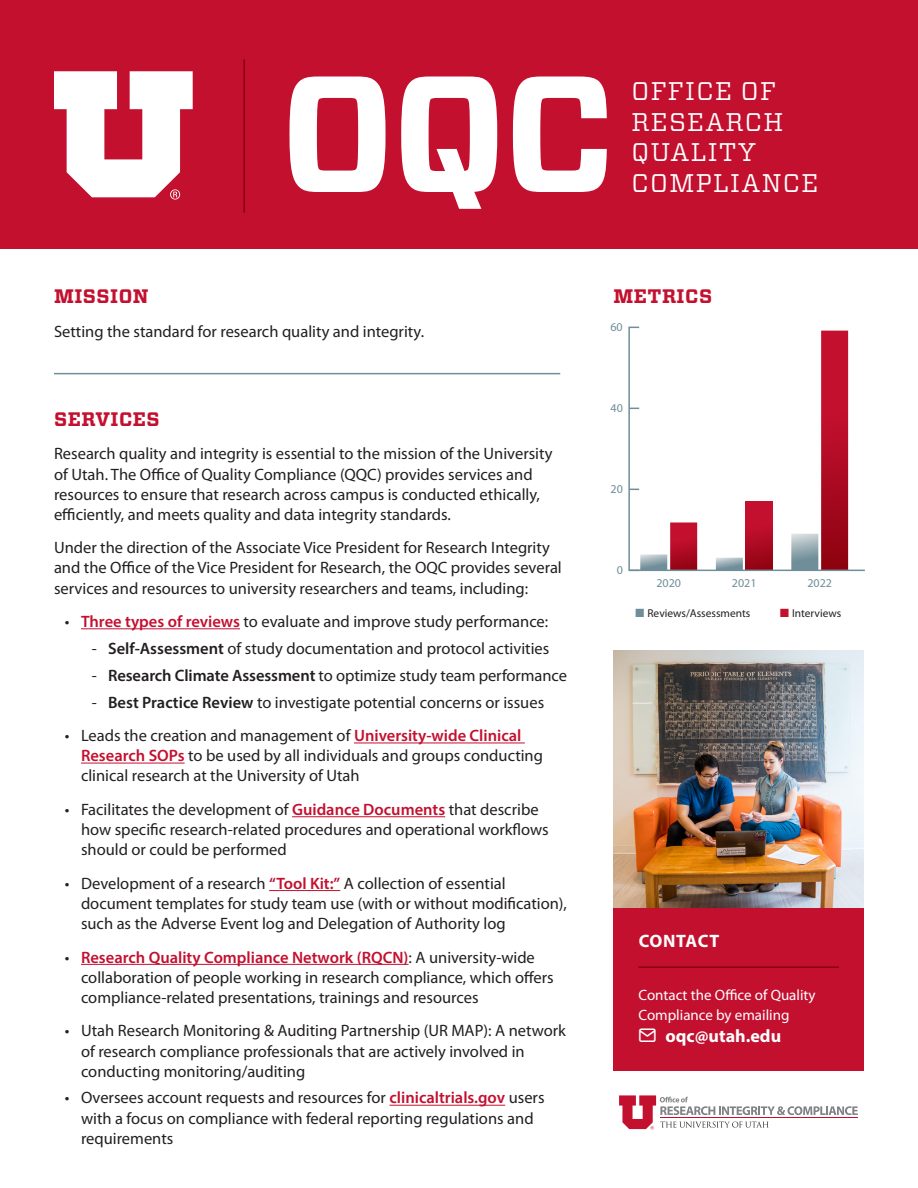
<style>
.page{position:relative;width:918px;height:1188px;background:#fff}
.page>*{position:absolute;margin:0;border:0;box-sizing:border-box;transform-origin:0 0}
.t1{font:700 165px "Vitesse";color:#fff}
.t2{font:25.5px/30.6px "Vitesse";letter-spacing:.05em;color:#fff}
.t3{font:700 19.5px "Vitesse";letter-spacing:.025em;color:#c3102f}
.t4{font:700 18px "Myriad Pro";color:#fff}
.t5{font:700 18px "Myriad Pro";letter-spacing:.025em;color:#fff}
.t6{font:16.5px/20.1px "Myriad Pro";color:#231f20}
.t7{font:15px/19.5px "Myriad Pro";color:#fff}
.t8{font:12px "Myriad Pro";color:#6f8e99}
.t9{font:11.4px "Myriad Pro";color:#231f20}
.s1{font-weight:600;color:#c3102f}
.s2{font-weight:600}
</style>
<div class="page">
<hr style="left:81px;top:628px;width:159px;height:1px;background:#c3102f">
<hr style="left:354px;top:743px;width:171px;height:1px;background:#c3102f">
<hr style="left:81px;top:763px;width:104px;height:1px;background:#c3102f">
<hr style="left:292px;top:816px;width:153px;height:1px;background:#c3102f">
<hr style="left:269px;top:890px;width:71px;height:1px;background:#c3102f">
<hr style="left:81px;top:964px;width:328px;height:1px;background:#c3102f">
<hr style="left:390px;top:1105px;width:115px;height:1px;background:#c3102f">
<hr style="left:54px;top:373px;width:506px;height:1px;background:#6f8e99">
<div style="left:0;top:0;width:918px;height:248px;background:#c3102f"></div>
<svg style="left:54px;top:71px;width:139px;height:129px"></svg>
<hr style="left:243px;top:59px;width:2px;height:154px;background:#8b010c">
<div style="left:613px;top:771px;width:251px;height:299px;background:#c3102f"></div>
<hr style="left:638px;top:966px;width:201px;height:2px;background:#8b010c">
<svg style="left:619px;top:1095px;width:239px;height:35px"></svg>
<hr style="left:660px;top:1118px;width:198px;height:1px;background:#c3102f">
<img style="left:613px;top:651px;width:251px;height:256px">
<svg style="left:716px;top:558px;width:27px;height:12px"></svg>
<svg style="left:791px;top:331px;width:57px;height:239px"></svg>
<div style="left:746px;top:502px;width:27px;height:68px;background:linear-gradient(to bottom,#cf1336,#960415)"></div>
<svg style="left:640px;top:522px;width:57px;height:48px"></svg>
<hr style="left:629px;top:570px;width:236px;height:1px;background:#6f8e99">
<div style="left:628px;top:327px;width:12px;height:244px;border:2px solid #6f8e99"></div>
<p class="t1" style="left:280px;top:24px;width:338px">OQC</p>
<p class="t2" style="left:632px;top:76px;width:188px">OFFICE OF<br>RESEARCH<br>QUALITY<br>COMPLIANCE</p>
<p class="t3" style="left:54px;top:284px;width:96px">MISSION</p>
<p class="t6" style="left:54px;top:322px;width:372px">Setting the standard for research quality and integrity.</p>
<p class="t3" style="left:54px;top:406px;width:107px">SERVICES</p>
<p class="t6" style="left:54px;top:444px;width:500px">Research quality and integrity is essential to the mission of the University of Utah. The Office of Quality Compliance (QQC) provides services and resources to ensure that research across campus is conducted ethically, efficiently, and meets quality and data integrity standards.</p>
<p class="t6" style="left:54px;top:538px;width:509px">Under the direction of the Associate Vice President for Research Integrity and the Office of the Vice President for Research, the OQC provides several services and resources to university researchers and teams, including:</p>
<p class="t6" style="left:65px;top:612px;width:485px">• <span class="s1">Three types of reviews</span> to evaluate and improve study performance:</p>
<p class="t6" style="left:92px;top:639px;width:459px">- <span class="s2">Self-Assessment</span> of study documentation and protocol activities</p>
<p class="t6" style="left:92px;top:666px;width:477px">- <span class="s2">Research Climate Assessment</span> to optimize study team performance</p>
<p class="t6" style="left:92px;top:692px;width:454px">- <span class="s2">Best Practice Review</span> to investigate potential concerns or issues</p>
<p class="t6" style="left:81px;top:726px;width:464px;text-indent:-16px">• Leads the creation and management of <span class="s1">University-wide Clinical<br>Research SOPs</span> to be used by all individuals and groups conducting clinical research at the University of Utah</p>
<p class="t6" style="left:81px;top:800px;width:469px;text-indent:-16px">• Facilitates the development of <span class="s1">Guidance Documents</span> that describe how specific research-related procedures and operational workflows should or could be performed</p>
<p class="t6" style="left:81px;top:874px;width:488px;text-indent:-16px">• Development of a research <span class="s1">“Tool Kit:”</span> A collection of essential document templates for study team use (with or without modification), such as the Adverse Event log and Delegation of Authority log</p>
<p class="t6" style="left:81px;top:947px;width:474px;text-indent:-16px">• <span class="s1">Research Quality Compliance Network (RQCN)</span>: A university-wide collaboration of people working in research compliance, which offers compliance-related presentations, trainings and resources</p>
<p class="t6" style="left:81px;top:1021px;width:486px;text-indent:-16px">• Utah Research Monitoring &amp; Auditing Partnership (UR MAP): A network of research compliance professionals that are actively involved in conducting monitoring/auditing</p>
<p class="t6" style="left:81px;top:1088px;width:465px;text-indent:-16px">• Oversees account requests and resources for <span class="s1">clinicaltrials.gov</span> users with a focus on compliance with federal reporting regulations and requirements</p>
<p class="t3" style="left:613px;top:284px;width:100px">METRICS</p>
<p class="t8" style="left:610px;top:320px;width:14px">60</p>
<p class="t8" style="left:611px;top:401px;width:14px">40</p>
<p class="t8" style="left:611px;top:482px;width:14px">20</p>
<p class="t8" style="left:617px;top:563px;width:8px">0</p>
<p class="t8" style="left:656px;top:576px;width:26px">2020</p>
<p class="t8" style="left:732px;top:576px;width:26px">2021</p>
<p class="t8" style="left:807px;top:576px;width:26px">2022</p>
<p class="t9" style="left:647px;top:607px;width:104px">Reviews/Assessments</p>
<p class="t9" style="left:792px;top:607px;width:51px">Interviews</p>
<p class="t5" style="left:639px;top:929px;width:82px">CONTACT</p>
<p class="t7" style="left:638px;top:986px;width:179px">Contact the Office of Quality<br>Compliance by emailing</p>
<p class="t4" style="left:665px;top:1025px;width:117px">oqc@utah.edu</p>
</div>
